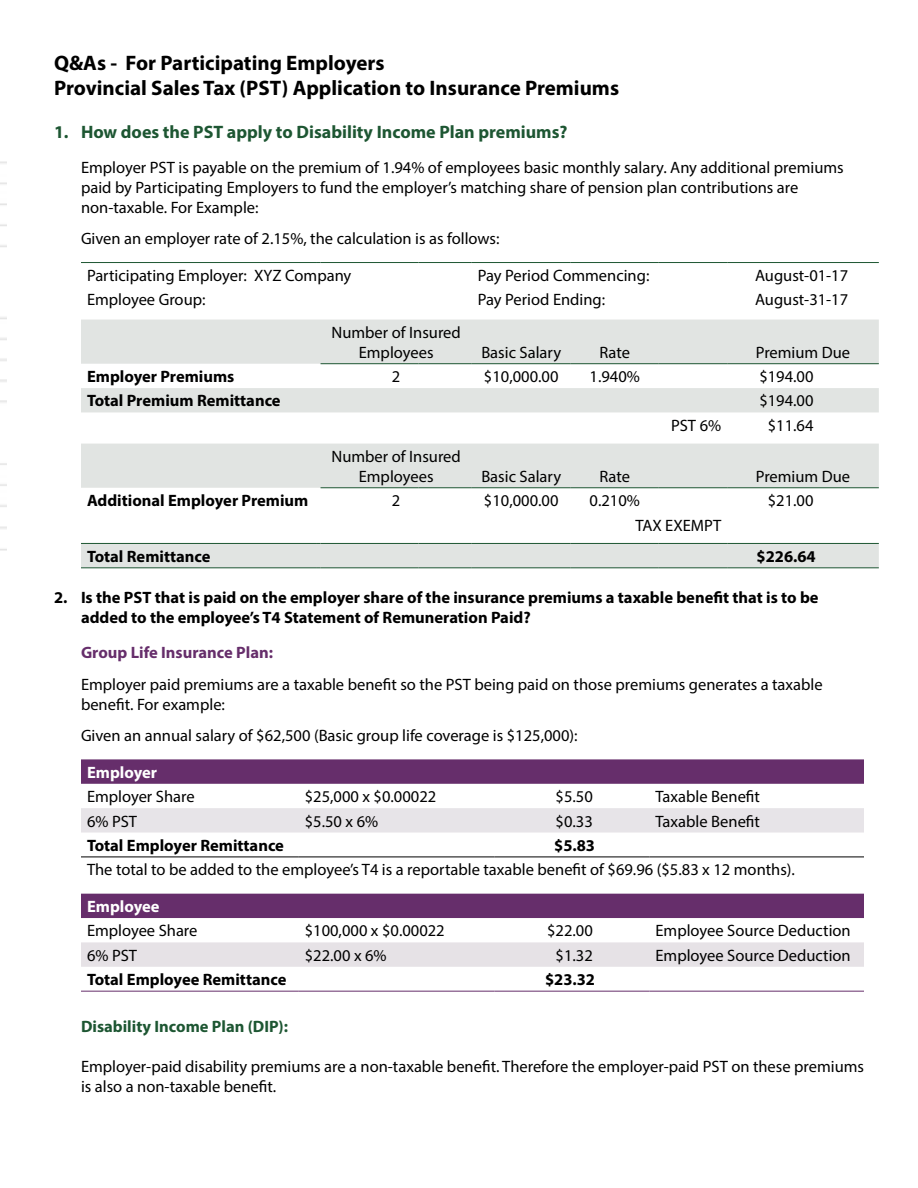
<style>
.page{position:relative;width:918px;height:1188px;background:#fff}
.page>*{position:absolute;margin:0;border:0;box-sizing:border-box;transform-origin:0 0}
.t1{font:700 21px/25.2px "Myriad Pro";color:#000}
.t2{font:700 18px "Myriad Pro";color:#1d5632}
.t3{font:16.5px/19.8px "Myriad Pro";color:#000}
.t4{font:700 16.5px/19.8px "Myriad Pro";color:#000}
.t5{font:700 16.5px "Myriad Pro";color:#1d5632}
.t6{font:700 16.5px "Myriad Pro";color:#662e6b}
.t7{font:700 16.5px "Myriad Pro";color:#fff}
</style>
<div class="page">
<svg style="left:81px;top:320px;width:798px;height:248px;fill:#e1e4e2"></svg>
<hr style="left:321px;top:488px;width:97px;height:1px;background:#1d5632">
<hr style="left:418px;top:488px;width:54px;height:1px;background:#1d5632">
<hr style="left:472px;top:488px;width:99px;height:1px;background:#1d5632">
<hr style="left:571px;top:488px;width:88px;height:1px;background:#1d5632">
<hr style="left:659px;top:488px;width:68px;height:1px;background:#1d5632">
<hr style="left:727px;top:488px;width:152px;height:1px;background:#1d5632">
<hr style="left:321px;top:363px;width:97px;height:1px;background:#1d5632">
<hr style="left:418px;top:363px;width:54px;height:1px;background:#1d5632">
<hr style="left:472px;top:363px;width:99px;height:1px;background:#1d5632">
<hr style="left:571px;top:363px;width:88px;height:1px;background:#1d5632">
<hr style="left:659px;top:363px;width:68px;height:1px;background:#1d5632">
<hr style="left:727px;top:363px;width:152px;height:1px;background:#1d5632">
<hr style="left:81px;top:262px;width:235px;height:1px;background:#1d5632">
<hr style="left:321px;top:262px;width:97px;height:1px;background:#1d5632">
<hr style="left:418px;top:262px;width:54px;height:1px;background:#1d5632">
<hr style="left:472px;top:262px;width:99px;height:1px;background:#1d5632">
<hr style="left:571px;top:262px;width:88px;height:1px;background:#1d5632">
<hr style="left:659px;top:262px;width:68px;height:1px;background:#1d5632">
<hr style="left:727px;top:262px;width:152px;height:1px;background:#1d5632">
<hr style="left:81px;top:543px;width:235px;height:1px;background:#1d5632">
<hr style="left:321px;top:543px;width:97px;height:1px;background:#1d5632">
<hr style="left:418px;top:543px;width:54px;height:1px;background:#1d5632">
<hr style="left:472px;top:543px;width:99px;height:1px;background:#1d5632">
<hr style="left:571px;top:543px;width:88px;height:1px;background:#1d5632">
<hr style="left:659px;top:543px;width:68px;height:1px;background:#1d5632">
<hr style="left:727px;top:543px;width:152px;height:1px;background:#1d5632">
<hr style="left:81px;top:568px;width:235px;height:1px;background:#1d5632">
<hr style="left:321px;top:568px;width:97px;height:1px;background:#1d5632">
<hr style="left:418px;top:568px;width:54px;height:1px;background:#1d5632">
<hr style="left:472px;top:568px;width:99px;height:1px;background:#1d5632">
<hr style="left:571px;top:568px;width:88px;height:1px;background:#1d5632">
<hr style="left:659px;top:568px;width:68px;height:1px;background:#1d5632">
<hr style="left:727px;top:568px;width:152px;height:1px;background:#1d5632">
<svg style="left:81px;top:759px;width:783px;height:159px"></svg>
<div style="left:81px;top:808px;width:783px;height:25px;background:#e7e4e8"></div>
<div style="left:81px;top:942px;width:783px;height:25px;background:#e6e2e6"></div>
<hr style="left:81px;top:857px;width:218px;height:1px;background:#000">
<hr style="left:299px;top:857px;width:196px;height:1px;background:#000">
<hr style="left:495px;top:857px;width:155px;height:1px;background:#000">
<hr style="left:650px;top:857px;width:214px;height:1px;background:#000">
<hr style="left:81px;top:991px;width:218px;height:1px;background:#662e6b">
<hr style="left:299px;top:991px;width:196px;height:1px;background:#662e6b">
<hr style="left:495px;top:991px;width:155px;height:1px;background:#662e6b">
<hr style="left:650px;top:991px;width:214px;height:1px;background:#662e6b">
<p class="t1" style="left:54px;top:49px;width:567px">Q&amp;As - For Participating Employers<br>Provincial Sales Tax (PST) Application to Insurance Premiums</p>
<p class="t2" style="left:54px;top:120px;width:515px">1. How does the PST apply to Disability Income Plan premiums?</p>
<p class="t3" style="left:81px;top:157px;width:764px">Employer PST is payable on the premium of 1.94% of employees basic monthly salary. Any additional premiums paid by Participating Employers to fund the employer’s matching share of pension plan contributions are non-taxable. For Example:</p>
<p class="t3" style="left:81px;top:229px;width:420px">Given an employer rate of 2.15%, the calculation is as follows:</p>
<p class="t3" style="left:87px;top:265px;width:266px">Participating Employer: XYZ Company</p>
<p class="t3" style="left:478px;top:265px;width:173px">Pay Period Commencing:</p>
<p class="t3" style="left:755px;top:265px;width:95px">August-01-17</p>
<p class="t3" style="left:87px;top:290px;width:120px">Employee Group:</p>
<p class="t3" style="left:478px;top:290px;width:129px">Pay Period Ending:</p>
<p class="t3" style="left:755px;top:290px;width:95px">August-31-17</p>
<p class="t3" style="left:331px;top:322px;width:131px;text-align:center">Number of Insured<br>Employees</p>
<p class="t3" style="left:481px;top:342px;width:81px">Basic Salary</p>
<p class="t3" style="left:599px;top:342px;width:32px">Rate</p>
<p class="t3" style="left:756px;top:342px;width:96px">Premium Due</p>
<p class="t4" style="left:87px;top:366px;width:149px">Employer Premiums</p>
<p class="t3" style="left:392px;top:366px;width:10px">2</p>
<p class="t3" style="left:484px;top:366px;width:76px">$10,000.00</p>
<p class="t3" style="left:590px;top:366px;width:52px">1.940%</p>
<p class="t3" style="left:759px;top:366px;width:56px">$194.00</p>
<p class="t4" style="left:87px;top:390px;width:195px">Total Premium Remittance</p>
<p class="t3" style="left:759px;top:391px;width:56px">$194.00</p>
<p class="t3" style="left:671px;top:415px;width:52px">PST 6%</p>
<p class="t3" style="left:768px;top:415px;width:47px">$11.64</p>
<p class="t3" style="left:331px;top:446px;width:131px;text-align:center">Number of Insured<br>Employees</p>
<p class="t3" style="left:481px;top:466px;width:81px">Basic Salary</p>
<p class="t3" style="left:599px;top:466px;width:32px">Rate</p>
<p class="t3" style="left:756px;top:466px;width:96px">Premium Due</p>
<p class="t4" style="left:87px;top:490px;width:223px">Additional Employer Premium</p>
<p class="t3" style="left:392px;top:490px;width:10px">2</p>
<p class="t3" style="left:484px;top:490px;width:76px">$10,000.00</p>
<p class="t3" style="left:590px;top:490px;width:52px">0.210%</p>
<p class="t3" style="left:768px;top:490px;width:47px">$21.00</p>
<p class="t3" style="left:636px;top:515px;width:87px">TAX EXEMPT</p>
<p class="t4" style="left:87px;top:546px;width:125px">Total Remittance</p>
<p class="t4" style="left:757px;top:546px;width:61px">$226.64</p>
<p class="t4" style="left:81px;top:587px;width:739px;text-indent:-27px">2. Is the PST that is paid on the employer share of the insurance premiums a taxable benefit that is to be added to the employee’s T4 Statement of Remuneration Paid?</p>
<p class="t6" style="left:81px;top:642px;width:194px">Group Life Insurance Plan:</p>
<p class="t3" style="left:81px;top:674px;width:743px">Employer paid premiums are a taxable benefit so the PST being paid on those premiums generates a taxable benefit. For example:</p>
<p class="t3" style="left:81px;top:726px;width:498px">Given an annual salary of $62,500 (Basic group life coverage is $125,000):</p>
<p class="t7" style="left:87px;top:761px;width:72px">Employer</p>
<p class="t3" style="left:87px;top:786px;width:109px">Employer Share</p>
<p class="t3" style="left:305px;top:786px;width:133px">$25,000 x $0.00022</p>
<p class="t3" style="left:556px;top:786px;width:39px">$5.50</p>
<p class="t3" style="left:656px;top:786px;width:106px">Taxable Benefit</p>
<p class="t3" style="left:87px;top:811px;width:52px">6% PST</p>
<p class="t3" style="left:305px;top:811px;width:75px">$5.50 x 6%</p>
<p class="t3" style="left:556px;top:811px;width:39px">$0.33</p>
<p class="t3" style="left:656px;top:811px;width:106px">Taxable Benefit</p>
<p class="t4" style="left:87px;top:835px;width:199px">Total Employer Remittance</p>
<p class="t4" style="left:554px;top:835px;width:42px">$5.83</p>
<p class="t3" style="left:87px;top:860px;width:710px">The total to be added to the employee’s T4 is a reportable taxable benefit of $69.96 ($5.83 x 12 months).</p>
<p class="t7" style="left:87px;top:896px;width:74px">Employee</p>
<p class="t3" style="left:87px;top:921px;width:112px">Employee Share</p>
<p class="t3" style="left:305px;top:921px;width:141px">$100,000 x $0.00022</p>
<p class="t3" style="left:547px;top:921px;width:47px">$22.00</p>
<p class="t3" style="left:656px;top:921px;width:197px">Employee Source Deduction</p>
<p class="t3" style="left:87px;top:945px;width:52px">6% PST</p>
<p class="t3" style="left:305px;top:945px;width:83px">$22.00 x 6%</p>
<p class="t3" style="left:556px;top:945px;width:39px">$1.32</p>
<p class="t3" style="left:656px;top:945px;width:197px">Employee Source Deduction</p>
<p class="t4" style="left:87px;top:969px;width:201px">Total Employee Remittance</p>
<p class="t4" style="left:545px;top:969px;width:52px">$23.32</p>
<p class="t5" style="left:81px;top:1016px;width:209px">Disability Income Plan (DIP):</p>
<p class="t3" style="left:81px;top:1056px;width:785px">Employer-paid disability premiums are a non-taxable benefit. Therefore the employer-paid PST on these premiums is also a non-taxable benefit.</p>
</div>
